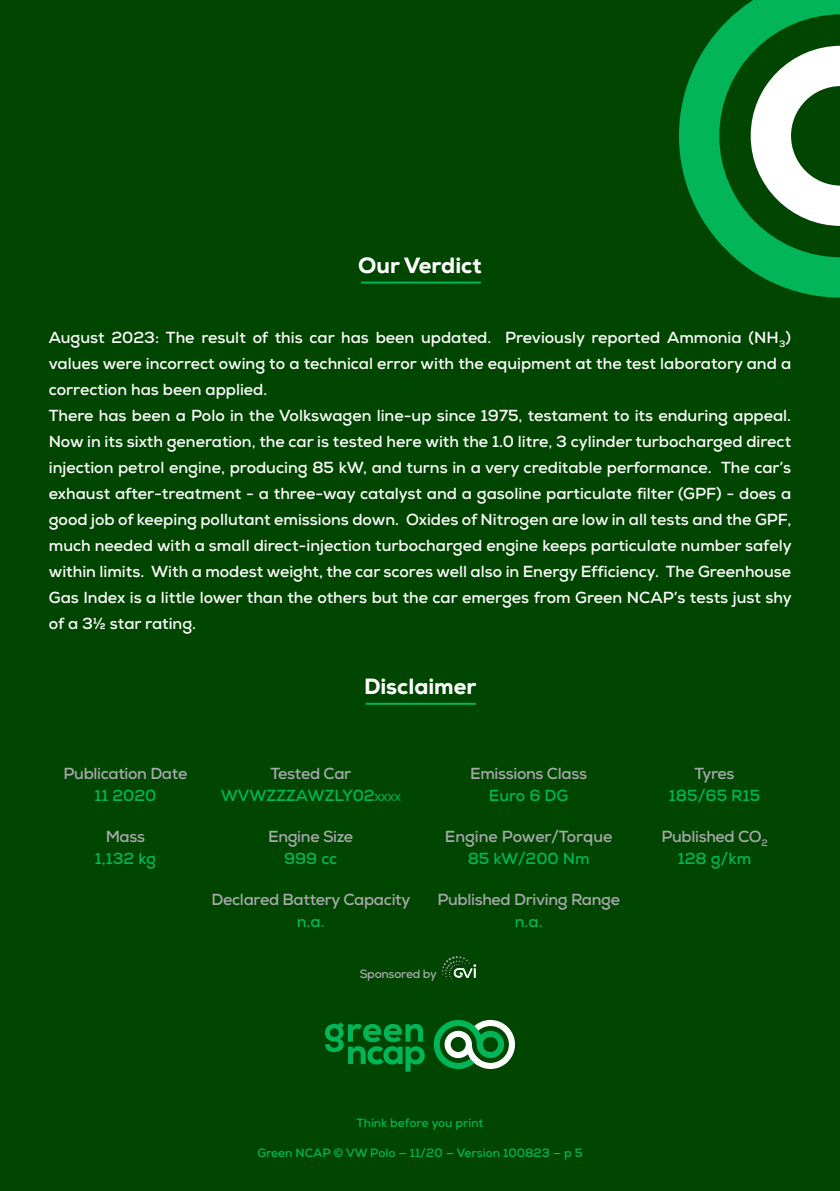
<style>
.page{position:relative;width:840px;height:1191px;background:#fff}
.page>*{position:absolute;margin:0;border:0;box-sizing:border-box;transform-origin:0 0}
.Verdict{font:800 22px "Nexa";color:#fff}
.VerdictBody{font:700 16px/26px "Nexa";color:#fff;text-align:justify}
.SpecTitle{font:700 16px "Nexa";letter-spacing:-.02em;color:#a8a9ad}
.SpecBody{font:700 16px "Nexa";color:#03b559}
.SpecTitle-2{font:700 16px "Nexa";color:#a8a9ad}
.VersionGreen{font:700 12px "Nexa";color:#03b559}
.SpecTitle-3{font:700 12px "Nexa";letter-spacing:-.02em;color:#a8a9ad}
.s1{font-size:10px}
</style>
<div class="page">
<div style="left:0;top:0;width:839px;height:1191px;background:#004500"></div>
<svg style="left:679px;top:0;width:160px;height:297px"></svg>
<svg style="left:325px;top:1022px;width:99px;height:49px"></svg>
<svg style="left:433px;top:1020px;width:81px;height:49px"></svg>
<hr style="left:361px;top:281px;width:119px;height:2px;background:#03b559">
<hr style="left:365px;top:703px;width:110px;height:2px;background:#03b559">
<img style="left:441px;top:956px;width:36px;height:25px">
<p class="Verdict" style="left:358px;top:251px;width:125px">Our Verdict</p>
<p class="VerdictBody" style="left:49px;top:324px;width:743px">August 2023: The result of this car has been updated. Previously reported Ammonia (NH<sub>3</sub>) values were incorrect owing to a technical error with the equipment at the test laboratory and a correction has been applied.</p>
<p class="VerdictBody" style="left:49px;top:402px;width:744px">There has been a Polo in the Volkswagen line-up since 1975, testament to its enduring appeal.<br>Now in its sixth generation, the car is tested here with the 1.0 litre, 3 cylinder turbocharged direct injection petrol engine, producing 85 kW, and turns in a very creditable performance. The car’s exhaust after-treatment - a three-way catalyst and a gasoline particulate filter (GPF) - does a good job of keeping pollutant emissions down. Oxides of Nitrogen are low in all tests and the GPF, much needed with a small direct-injection turbocharged engine keeps particulate number safely within limits. With a modest weight, the car scores well also in Energy Efficiency. The Greenhouse Gas Index is a little lower than the others but the car emerges from Green NCAP’s tests just shy of a 3½ star rating.</p>
<p class="Verdict" style="left:364px;top:672px;width:114px">Disclaimer</p>
<p class="SpecTitle" style="left:63px;top:762px;width:125px">Publication Date</p>
<p class="SpecBody" style="left:94px;top:784px;width:63px">11 2020</p>
<p class="SpecTitle" style="left:106px;top:826px;width:41px">Mass</p>
<p class="SpecBody" style="left:95px;top:848px;width:62px">1,132 kg</p>
<p class="SpecTitle" style="left:270px;top:762px;width:82px">Tested Car</p>
<p class="SpecBody" style="left:220px;top:784px;width:181px">WVWZZZAWZLY02<span class="s1">XXXX</span></p>
<p class="SpecTitle" style="left:470px;top:762px;width:118px">Emissions Class</p>
<p class="SpecBody" style="left:488px;top:784px;width:81px">Euro 6 DG</p>
<p class="SpecTitle" style="left:268px;top:826px;width:86px">Engine Size</p>
<p class="SpecBody" style="left:284px;top:848px;width:55px">999 cc</p>
<p class="SpecTitle-2" style="left:444px;top:826px;width:169px">Engine Power/Torque</p>
<p class="SpecBody" style="left:467px;top:848px;width:123px">85 kW/200 Nm</p>
<p class="SpecTitle" style="left:211px;top:889px;width:200px">Declared Battery Capacity</p>
<p class="SpecBody" style="left:297px;top:911px;width:29px">n.a.</p>
<p class="SpecTitle" style="left:437px;top:889px;width:184px">Published Driving Range</p>
<p class="SpecBody" style="left:514px;top:911px;width:29px">n.a.</p>
<p class="SpecTitle-3" style="left:359px;top:965px;width:79px">Sponsored by</p>
<p class="SpecTitle" style="left:694px;top:762px;width:42px">Tyres</p>
<p class="SpecBody" style="left:668px;top:784px;width:93px">185/65 R15</p>
<p class="SpecTitle" style="left:661px;top:826px;width:108px">Published CO<sub>2</sub></p>
<p class="SpecBody" style="left:677px;top:848px;width:75px">128 g/km</p>
<p class="VersionGreen" style="left:356px;top:1115px;width:128px">Think before you print</p>
<p class="VersionGreen" style="left:257px;top:1145px;width:326px">Green NCAP © VW Polo — 11/20 — Version 100823 — p 5</p>
</div>
